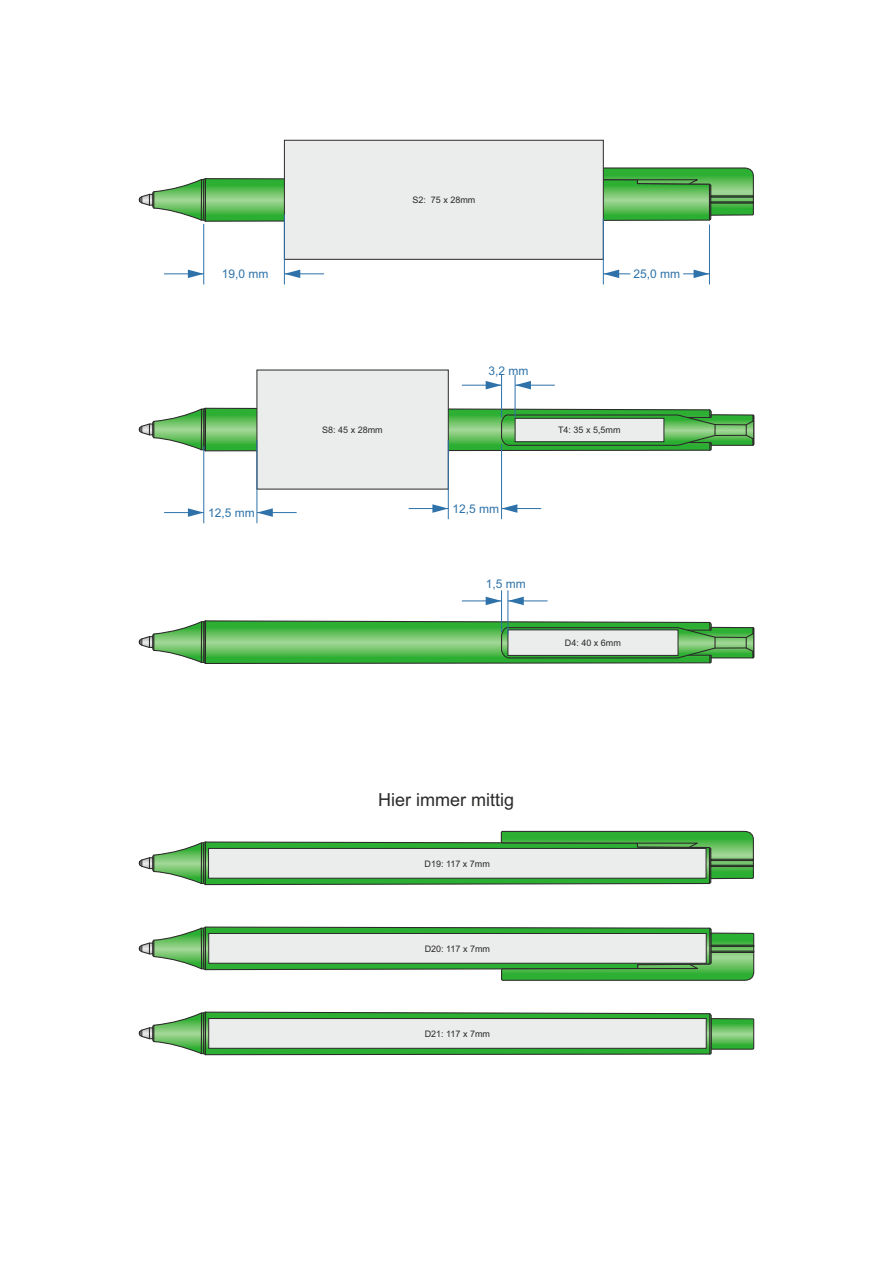
<style>
.page{position:relative;width:893px;height:1263px;background:#fff}
.page>*{position:absolute;margin:0;border:0;box-sizing:border-box;transform-origin:0 0}
.t1{font:18px "Arial";color:#2b2a29}
.t2{font:12px "Arial";color:#2e72a9}
.t3{font:9px "Arial";color:#2b2a29}
</style>
<div class="page">
<svg style="left:138px;top:830px;width:616px;height:56px"></svg>
<svg style="left:138px;top:926px;width:617px;height:55px"></svg>
<svg style="left:138px;top:1011px;width:617px;height:45px;background:#adccae"></svg>
<svg style="left:138px;top:140px;width:616px;height:120px"></svg>
<hr style="left:203px;top:224px;width:1px;height:60px;background:#2e72a9">
<hr style="left:284px;top:214px;width:1px;height:70px;background:#2e72a9">
<hr style="left:164px;top:274px;width:40px;height:1px;background:#2e72a9">
<svg style="left:188px;top:270px;width:16px;height:8px"></svg>
<hr style="left:284px;top:274px;width:40px;height:1px;background:#2e72a9">
<svg style="left:284px;top:270px;width:16px;height:8px"></svg>
<hr style="left:709px;top:224px;width:1px;height:60px;background:#2e72a9">
<hr style="left:603px;top:219px;width:1px;height:65px;background:#2e72a9">
<svg style="left:683px;top:270px;width:26px;height:8px"></svg>
<svg style="left:603px;top:270px;width:27px;height:8px"></svg>
<hr style="left:204px;top:446px;width:1px;height:77px;background:#2e72a9">
<hr style="left:257px;top:440px;width:1px;height:83px;background:#2e72a9">
<hr style="left:164px;top:512px;width:40px;height:1px;background:#2e72a9">
<svg style="left:188px;top:508px;width:16px;height:9px"></svg>
<hr style="left:257px;top:512px;width:40px;height:1px;background:#2e72a9">
<svg style="left:257px;top:508px;width:16px;height:9px"></svg>
<hr style="left:501px;top:444px;width:1px;height:75px;background:#2e72a9">
<hr style="left:448px;top:440px;width:1px;height:79px;background:#2e72a9">
<hr style="left:502px;top:508px;width:39px;height:1px;background:#2e72a9">
<svg style="left:502px;top:504px;width:15px;height:9px"></svg>
<hr style="left:409px;top:508px;width:39px;height:1px;background:#2e72a9">
<svg style="left:432px;top:504px;width:16px;height:9px"></svg>
<svg style="left:138px;top:370px;width:617px;height:119px"></svg>
<svg style="left:138px;top:620px;width:617px;height:44px;background:#7abc79"></svg>
<hr style="left:508px;top:590px;width:1px;height:45px;background:#2e72a9">
<hr style="left:501px;top:590px;width:1px;height:42px;background:#2e72a9">
<hr style="left:508px;top:601px;width:40px;height:1px;background:#2e72a9">
<svg style="left:508px;top:597px;width:16px;height:8px"></svg>
<hr style="left:462px;top:601px;width:40px;height:1px;background:#2e72a9">
<svg style="left:486px;top:597px;width:15px;height:8px"></svg>
<p class="t3" style="left:412px;top:196px;width:65px">S2: 75 x 28mm</p>
<h2 class="t2" style="left:222px;top:269px;width:48px">19,0 mm</h2>
<h2 class="t2" style="left:634px;top:269px;width:48px">25,0 mm</h2>
<h2 class="t2" style="left:488px;top:366px;width:42px">3,2 mm</h2>
<p class="t3" style="left:322px;top:426px;width:62px">S8: 45 x 28mm</p>
<p class="t3" style="left:558px;top:426px;width:64px">T4: 35 x 5,5mm</p>
<h2 class="t2" style="left:208px;top:508px;width:48px">12,5 mm</h2>
<h2 class="t2" style="left:453px;top:504px;width:48px">12,5 mm</h2>
<h2 class="t2" style="left:486px;top:579px;width:42px">1,5 mm</h2>
<p class="t3" style="left:565px;top:639px;width:58px">D4: 40 x 6mm</p>
<h1 class="t1" style="left:378px;top:793px;width:137px">Hier immer mittig</h1>
<p class="t3" style="left:425px;top:860px;width:67px">D19: 117 x 7mm</p>
<p class="t3" style="left:425px;top:945px;width:67px">D20: 117 x 7mm</p>
<p class="t3" style="left:425px;top:1030px;width:67px">D21: 117 x 7mm</p>
</div>
